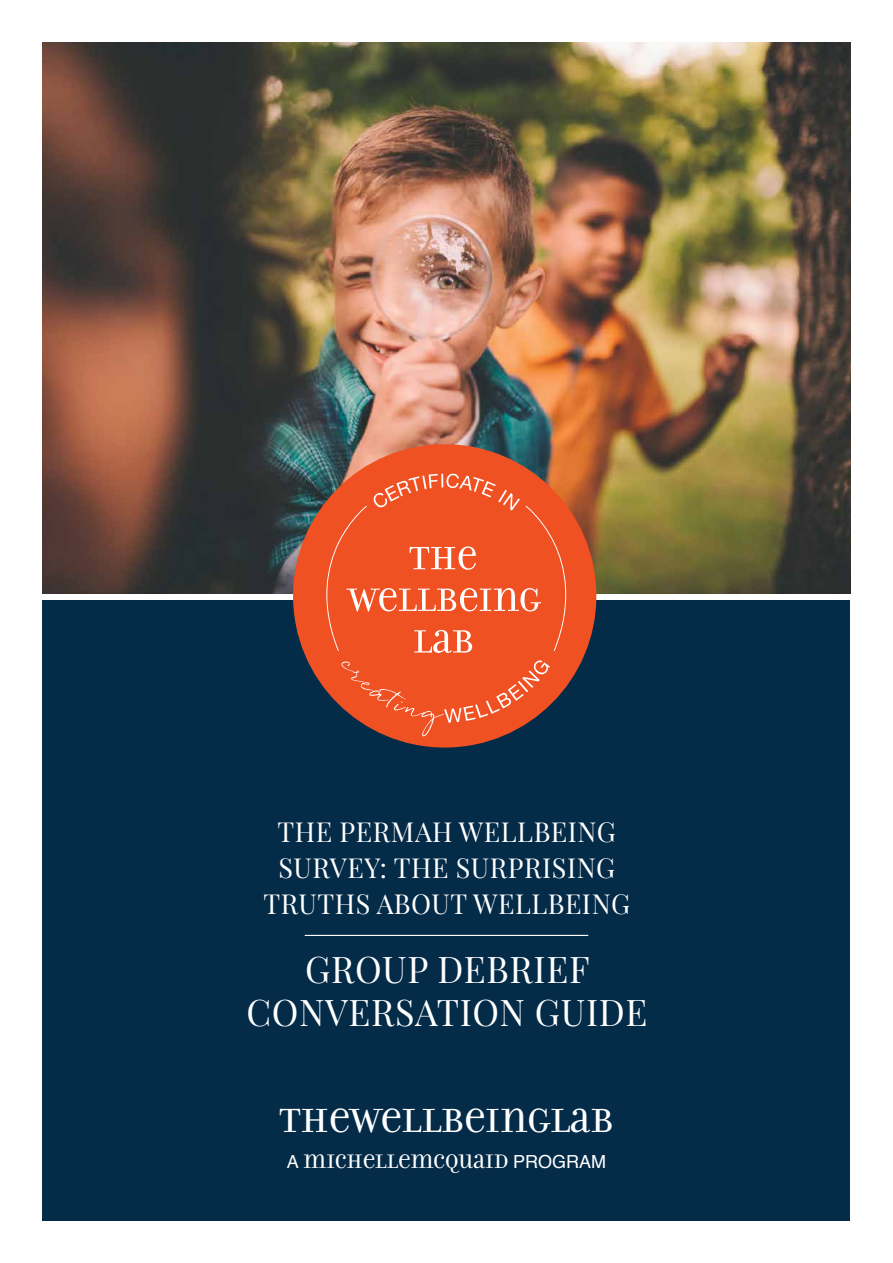
<style>
.page{position:relative;width:893px;height:1263px;background:#fff}
.page>*{position:absolute;margin:0;border:0;box-sizing:border-box;transform-origin:0 0}
.t1{font:36px/43.2px "Playfair Display";letter-spacing:.02em;color:#fff;text-align:center}
.t2{font:36px "Filosofia Unicase OT";color:#fff}
.t3{font:27px/36px "Playfair Display";letter-spacing:.02em;color:#fff;text-align:center}
.t4{font:21px "Filosofia Unicase OT";color:#fff}
.s1{font-family:"Helvetica";font-size:18px}
</style>
<div class="page">
<img style="left:43px;top:43px;width:807px;height:550px">
<div style="left:43px;top:600px;width:807px;height:620px;background:#042b48"></div>
<hr style="left:305px;top:935px;width:283px;height:1px;background:#fff">
<div style="left:293px;top:444px;width:303px;height:303px;background:#f05123;border-radius:50%"></div>
<svg style="left:341px;top:660px;width:209px;height:76px"></svg>
<svg style="left:318px;top:473px;width:256px;height:180px"></svg>
<p class="t3" style="left:263px;top:811px;width:368px">THE PERMAH WELLBEING<br>SURVEY: THE SURPRISING<br>TRUTHS ABOUT WELLBEING</p>
<h1 class="t1" style="left:246px;top:945px;width:402px">GROUP DEBRIEF<br>CONVERSATION GUIDE</h1>
<h1 class="t2" style="left:280px;top:1100px;width:335px">THEWELLBEINGLAB</h1>
<p class="t4" style="left:287px;top:1149px;width:321px"><span class="s1">A</span> MICHELLEMCQUAID <span class="s1">PROGRAM</span></p>
</div>
